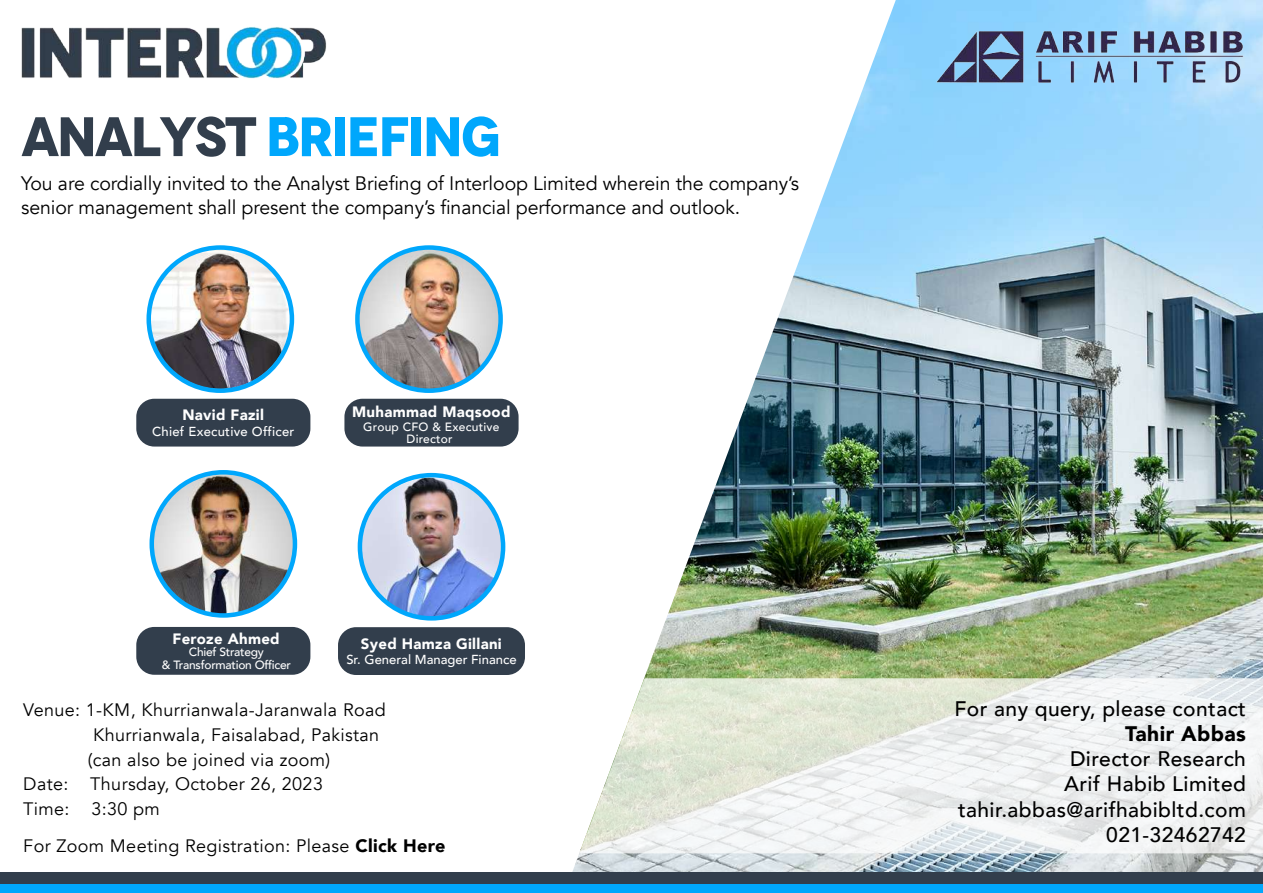
<style>
.page{position:relative;width:1263px;height:893px;background:#fff}
.page>*{position:absolute;margin:0;border:0;box-sizing:border-box;transform-origin:0 0}
.t1{font:700 55.5px "Novecento";letter-spacing:-.04em;color:#00a7fc}
.t2{font:500 21px/25.2px "Avenir";letter-spacing:.02em;color:#000;text-align:right}
.t3{font:900 21px "Avenir";letter-spacing:.02em;color:#000}
.t4{font:19.5px/23.4px "Avenir";letter-spacing:-.005em;color:#000}
.t5{font:18px "Avenir";letter-spacing:.02em;color:#000}
.t6{font:900 15px "Avenir";letter-spacing:.02em;color:#fff}
.t7{font:500 13.05px "Avenir";color:#fff}
.t8{font:500 13.05px "Avenir";letter-spacing:.02em;color:#fff}
.t9{font:500 12px/13.5px "Avenir";letter-spacing:-.02em;color:#fff;text-align:center}
.t10{font:500 12px/12.6px "Avenir";letter-spacing:.02em;color:#fff;text-align:center}
.s1{color:#323e4c}
.s2{font-weight:900}
</style>
<div class="page">
<img style="left:572px;top:0;width:691px;height:872px">
<svg style="left:579px;top:678px;width:684px;height:175px"></svg>
<img style="left:21px;top:27px;width:306px;height:52px">
<div style="left:0;top:882px;width:1263px;height:11px;background:#00a7fc"></div>
<div style="left:0;top:872px;width:1263px;height:12px;background:#323e4c"></div>
<img style="left:933px;top:26px;width:324px;height:62px">
<div style="left:136px;top:399px;width:174px;height:48px;background:#323e4c;border-radius:18px"></div>
<img style="left:150px;top:249px;width:140px;height:140px;border-radius:70px">
<div style="left:146px;top:245px;width:148px;height:148px;border:4px solid #00a7fc;border-radius:50%"></div>
<div style="left:344px;top:399px;width:175px;height:48px;background:#323e4c;border-radius:18px"></div>
<img style="left:359px;top:249px;width:141px;height:141px;border-radius:70px">
<div style="left:355px;top:245px;width:148px;height:148px;border:4px solid #00a7fc;border-radius:50%"></div>
<img style="left:362px;top:478px;width:141px;height:140px;border-radius:70px">
<div style="left:358px;top:473px;width:147px;height:148px;border:4px solid #00a7fc;border-radius:50%"></div>
<div style="left:338px;top:627px;width:187px;height:48px;background:#323e4c;border-radius:18px"></div>
<div style="left:136px;top:627px;width:174px;height:48px;background:#323e4c;border-radius:18px"></div>
<img style="left:153px;top:473px;width:142px;height:142px;border-radius:71px">
<div style="left:149px;top:470px;width:148px;height:148px;border:4px solid #00a7fc;border-radius:50%"></div>
<h1 class="t1" style="left:21px;top:102px;width:481px"><span class="s1">ANALYST</span> BRIEFING</h1>
<p class="t4" style="left:21px;top:172px;width:780px">You are cordially invited to the Analyst Briefing of Interloop Limited wherein the company’s senior management shall present the company’s financial performance and outlook.</p>
<p class="t6" style="left:182px;top:402px;width:83px">Navid Fazil</p>
<p class="t8" style="left:152px;top:420px;width:144px">Chief Executive Officer</p>
<p class="t6" style="left:352px;top:399px;width:160px">Muhammad Maqsood</p>
<p class="t10" style="left:363px;top:420px;width:138px">Group CFO &amp; Executive<br>Director</p>
<p class="t6" style="left:173px;top:626px;width:109px">Feroze Ahmed</p>
<p class="t9" style="left:162px;top:644px;width:130px">Chief Strategy<br>&amp; Transformation Officer</p>
<p class="t6" style="left:361px;top:631px;width:142px">Syed Hamza Gillani</p>
<p class="t7" style="left:346px;top:649px;width:172px">Sr. General Manager Finance</p>
<p class="t5" style="left:23px;top:699px;width:364px">Venue: 1-KM, Khurrianwala-Jaranwala Road</p>
<p class="t5" style="left:93px;top:724px;width:288px">Khurrianwala, Faisalabad, Pakistan</p>
<p class="t5" style="left:88px;top:749px;width:244px">(can also be joined via zoom)</p>
<p class="t5" style="left:23px;top:773px;width:301px">Date: Thursday, October 26, 2023</p>
<p class="t5" style="left:23px;top:798px;width:138px">Time: 3:30 pm</p>
<p class="t5" style="left:23px;top:835px;width:424px">For Zoom Meeting Registration: Please <span class="s2">Click Here</span></p>
<p class="t2" style="left:954px;top:695px;width:293px">For any query, please contact</p>
<p class="t3" style="left:1125px;top:716px;width:122px">Tahir Abbas</p>
<p class="t2" style="left:958px;top:745px;width:289px">Director Research<br>Arif Habib Limited tahir.abbas@arifhabibltd.com<br>021-32462742</p>
</div>
